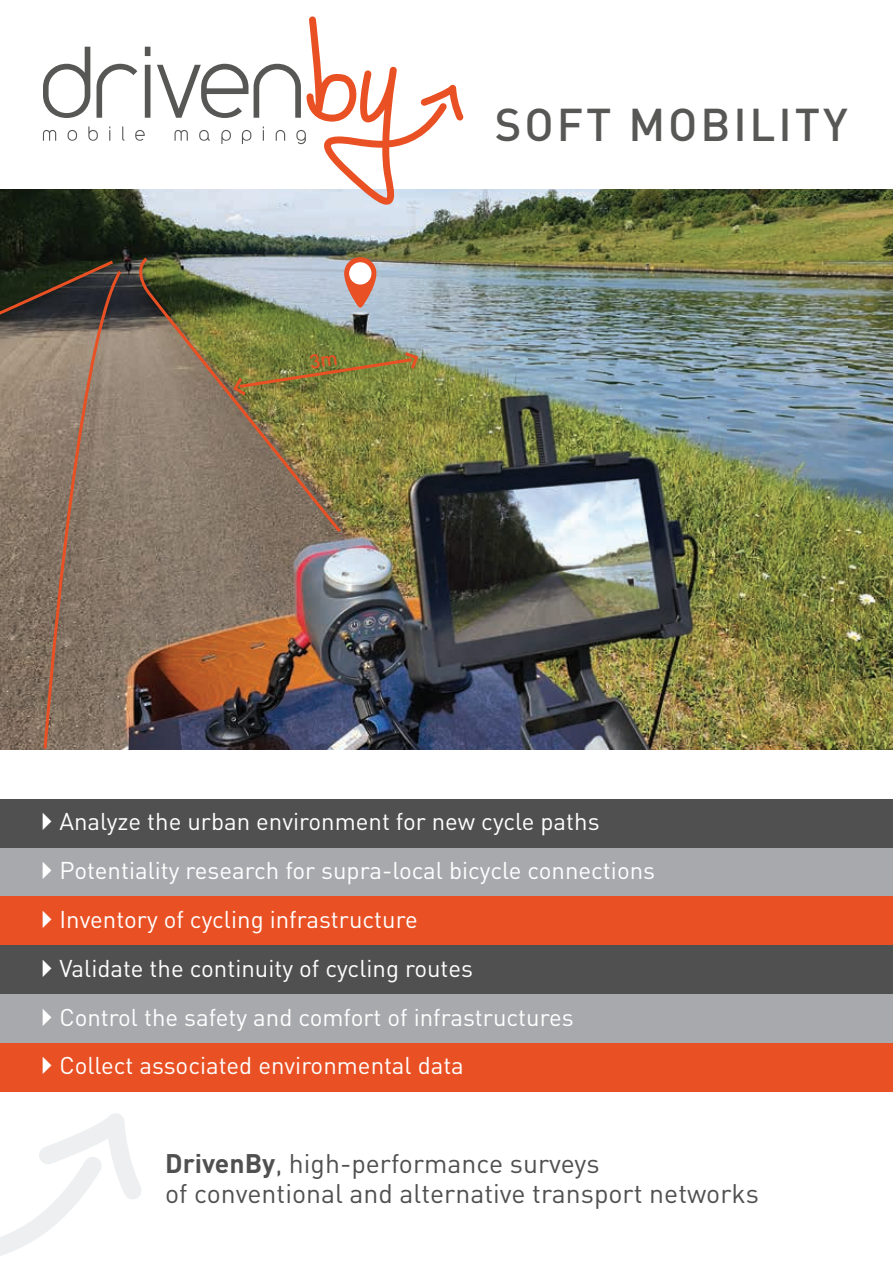
<style>
.page{position:relative;width:893px;height:1263px;background:#fff}
.page>*{position:absolute;margin:0;border:0;box-sizing:border-box;transform-origin:0 0}
.t1{font:500 45.45px "DIN";letter-spacing:.065em;color:#575755}
.t2{font:26.55px/29.8px "DIN";color:#505050}
.t3{font:24px/48.9px "DIN";color:#fff}
.s1{font-weight:700}
</style>
<div class="page">
<div style="left:0;top:799px;width:893px;height:49px;background:#505050"></div>
<img style="left:0;top:189px;width:893px;height:561px">
<div style="left:0;top:848px;width:893px;height:48px;background:#a8a9ad"></div>
<div style="left:0;top:896px;width:893px;height:49px;background:#e95023"></div>
<div style="left:0;top:945px;width:893px;height:49px;background:#505050"></div>
<div style="left:0;top:994px;width:893px;height:49px;background:#a8a9ad"></div>
<div style="left:0;top:1043px;width:893px;height:49px;background:#e95023"></div>
<svg style="left:43px;top:47px;width:47px;height:71px"></svg>
<svg style="left:97px;top:64px;width:40px;height:54px"></svg>
<svg style="left:145px;top:47px;width:5px;height:71px"></svg>
<svg style="left:43px;top:130px;width:13px;height:11px"></svg>
<svg style="left:68px;top:130px;width:9px;height:11px"></svg>
<svg style="left:88px;top:126px;width:10px;height:15px"></svg>
<svg style="left:109px;top:126px;width:1px;height:15px"></svg>
<svg style="left:122px;top:126px;width:2px;height:15px"></svg>
<svg style="left:135px;top:130px;width:10px;height:11px"></svg>
<svg style="left:157px;top:16px;width:307px;height:189px"></svg>
<img style="left:136px;top:254px;width:207px;height:280px">
<svg style="left:0;top:258px;width:124px;height:492px;background:#7f6e5f"></svg>
<svg style="left:344px;top:257px;width:32px;height:51px"></svg>
<div style="left:349px;top:262px;width:22px;height:23px;background:#fff;border-radius:50%"></div>
<svg style="left:0;top:1113px;width:141px;height:143px"></svg>
<svg style="left:231px;top:350px;width:189px;height:48px;background:#84803b"></svg>
<h1 class="t1" style="left:495px;top:94px;width:354px">SOFT MOBILITY</h1>
<p class="t3" style="left:59px;top:797px;width:597px">Analyze the urban environment for new cycle paths Potentiality research for supra-local bicycle connections Inventory of cycling infrastructure<br>Validate the continuity of cycling routes<br>Control the safety and comfort of infrastructures<br>Collect associated environmental data</p>
<p class="t2" style="left:165px;top:1149px;width:595px"><span class="s1">DrivenBy</span>, high-performance surveys<br>of conventional and alternative transport networks</p>
</div>
